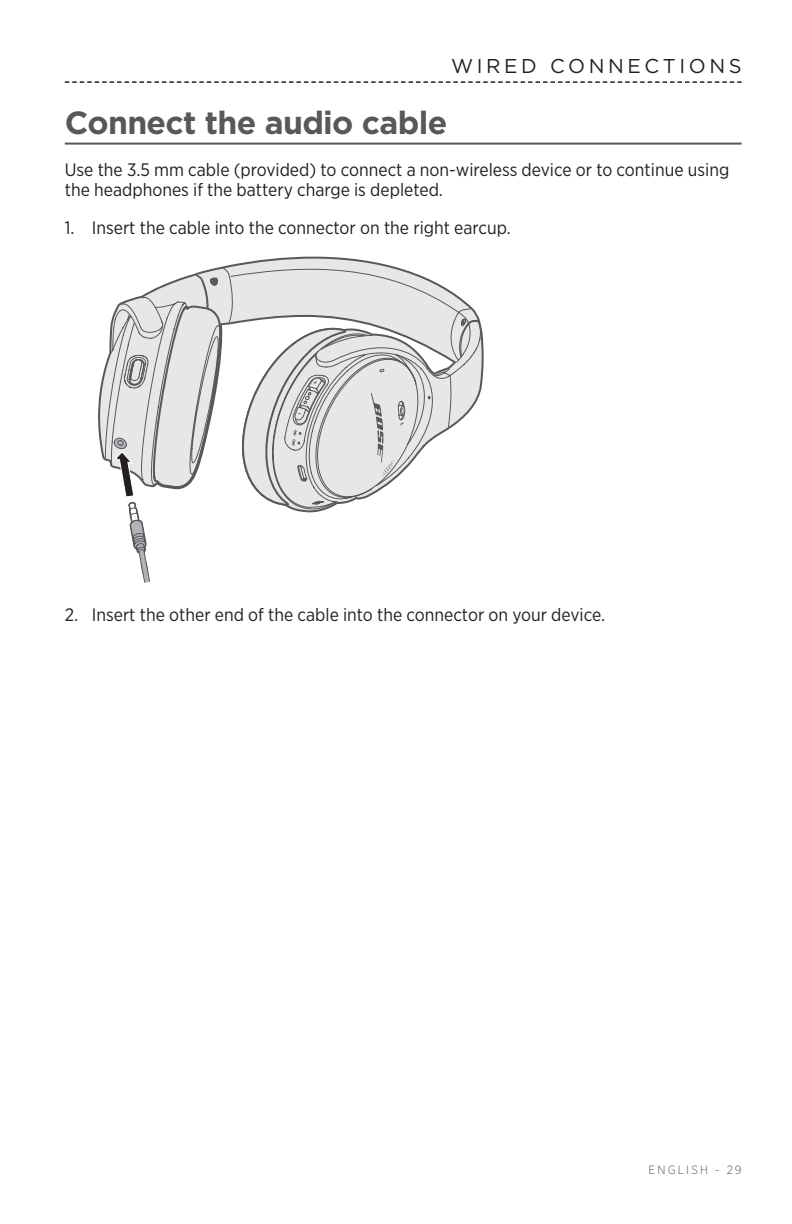
<style>
.page{position:relative;width:792px;height:1224px;background:#fff}
.page>*{position:absolute;margin:0;border:0;box-sizing:border-box;transform-origin:0 0}
.Text_Head_1{font:700 32px "Gotham";letter-spacing:-.02em;color:#57585a}
.Section_Head_toc_rig{font:20px "Gotham";letter-spacing:.18em;color:#231f20}
.Text{font:18px/20px "Gotham Narrow";color:#231f20}
.t1{font:300 12px "Gotham Narrow";letter-spacing:.18em;color:#57585a}
</style>
<div class="page">
<svg style="left:65px;top:81px;width:677px;height:2px"></svg>
<hr style="left:65px;top:143px;width:677px;height:2px;background:#57585a">
<svg style="left:98px;top:257px;width:386px;height:203px"></svg>
<svg style="left:110px;top:263px;width:371px;height:12px"></svg>
<svg style="left:104px;top:275px;width:379px;height:195px"></svg>
<svg style="left:113px;top:304px;width:292px;height:279px"></svg>
<p class="Section_Head_toc_rig" style="left:451px;top:54px;width:292px">WIRED CONNECTIONS</p>
<p class="Text_Head_1" style="left:65px;top:101px;width:384px">Connect the audio cable</p>
<p class="Text" style="left:65px;top:160px;width:666px">Use the 3.5 mm cable (provided) to connect a non-wireless device or to continue using the headphones if the battery charge is depleted.</p>
<p class="Text" style="left:65px;top:218px;width:448px">1. Insert the cable into the connector on the right earcup.</p>
<p class="Text" style="left:65px;top:604px;width:542px">2. Insert the other end of the cable into the connector on your device.</p>
<p class="t1" style="left:649px;top:1162px;width:95px">ENGLISH - 29</p>
</div>
